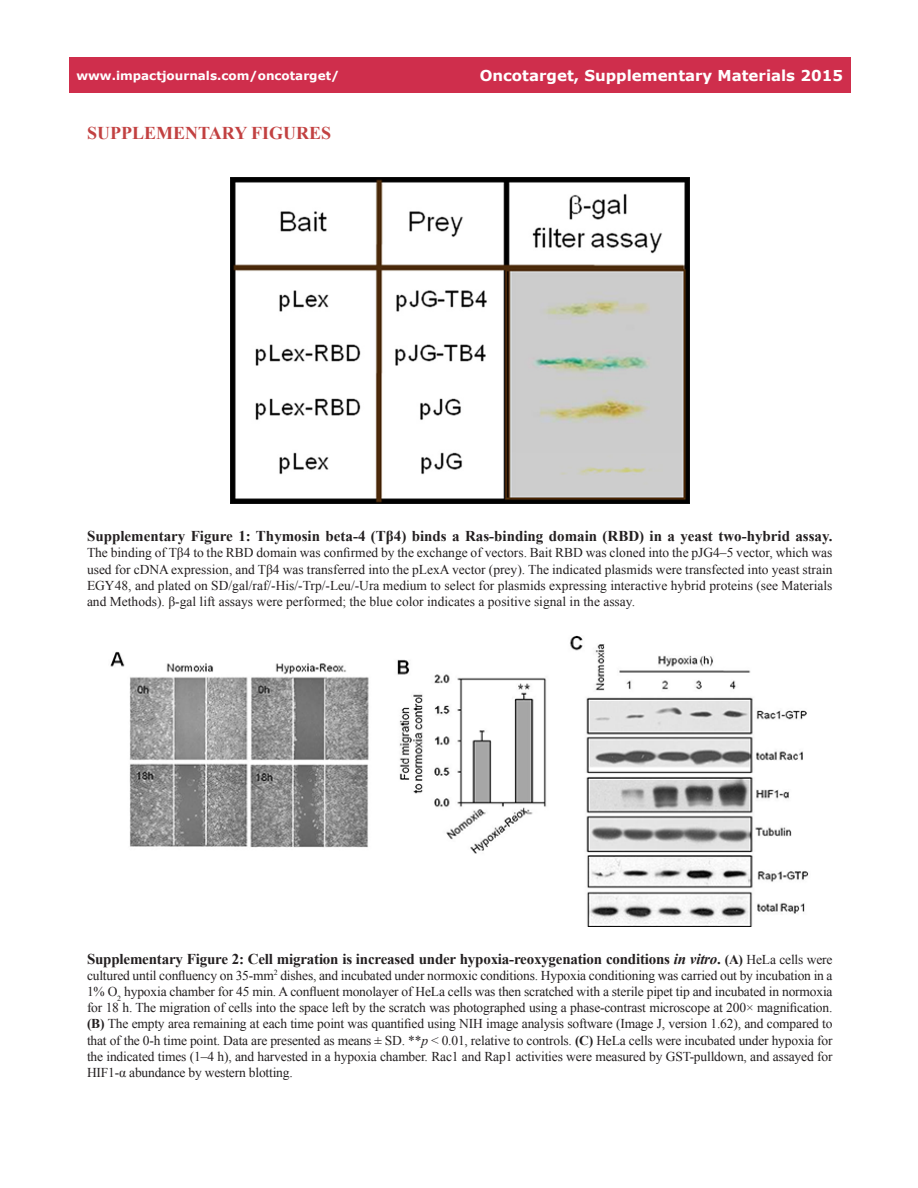
<style>
.page{position:relative;width:918px;height:1188px;background:#fff}
.page>*{position:absolute;margin:0;border:0;box-sizing:border-box;transform-origin:0 0}
.Heading{font:700 18px "Times New Roman";color:#c24141}
.FigureText{font:700 15px "Times New Roman";letter-spacing:-.015em;color:#231f20}
.t1{font:700 15px "Verdana";color:#fff}
.FigureText-2{font:13.5px/16.2px "Times New Roman";letter-spacing:-.005em;color:#231f20;text-align:justify}
.t2{font:700 12px "Verdana";color:#fff}
.s1{font-style:italic}
.s2{font-size:13.5px}
.s3{font-weight:400;font-size:13.5px}
.s4{font-weight:700}
</style>
<div class="page">
<div style="left:69px;top:57px;width:781px;height:36px;background:#cf2e4c"></div>
<img style="left:230px;top:178px;width:459px;height:326px">
<img style="left:110px;top:636px;width:699px;height:290px">
<p class="t2" style="left:76px;top:67px;width:264px">www.impactjournals.com/oncotarget/</p>
<p class="t1" style="left:480px;top:65px;width:365px">Oncotarget, Supplementary Materials 2015</p>
<p class="Heading" style="left:87px;top:121px;width:245px">SUPPLEMENTARY FIGURES</p>
<p class="FigureText" style="left:87px;top:526px;width:747px">Supplementary Figure 1: Thymosin beta-4 (Tβ4) binds a Ras-binding domain (RBD) in a yeast two-hybrid assay.</p>
<p class="FigureText-2" style="left:87px;top:545px;width:747px">The binding of Tβ4 to the RBD domain was confirmed by the exchange of vectors. Bait RBD was cloned into the pJG4–5 vector, which was used for cDNA expression, and Tβ4 was transferred into the pLexA vector (prey). The indicated plasmids were transfected into yeast strain EGY48, and plated on SD/gal/raf/-His/-Trp/-Leu/-Ura medium to select for plasmids expressing interactive hybrid proteins (see Materials and Methods). β-gal lift assays were performed; the blue color indicates a positive signal in the assay.</p>
<p class="FigureText" style="left:87px;top:948px;width:747px">Supplementary Figure 2: Cell migration is increased under hypoxia-reoxygenation conditions <span class="s1">in vitro</span>. <span class="s2">(A)</span> <span class="s3">HeLa cells were</span></p>
<p class="FigureText-2" style="left:87px;top:967px;width:747px">cultured until confluency on 35-mm<sup>2</sup> dishes, and incubated under normoxic conditions. Hypoxia conditioning was carried out by incubation in a 1% O<sub>2</sub> hypoxia chamber for 45 min. A confluent monolayer of HeLa cells was then scratched with a sterile pipet tip and incubated in normoxia for 18 h. The migration of cells into the space left by the scratch was photographed using a phase-contrast microscope at 200× magnification. <span class="s4">(B)</span> The empty area remaining at each time point was quantified using NIH image analysis software (Image J, version 1.62), and compared to that of the 0-h time point. Data are presented as means ± SD. **<span class="s1">p</span> &lt; 0.01, relative to controls. <span class="s4">(C)</span> HeLa cells were incubated under hypoxia for the indicated times (1–4 h), and harvested in a hypoxia chamber. Rac1 and Rap1 activities were measured by GST-pulldown, and assayed for HIF1-α abundance by western blotting.</p>
</div>
